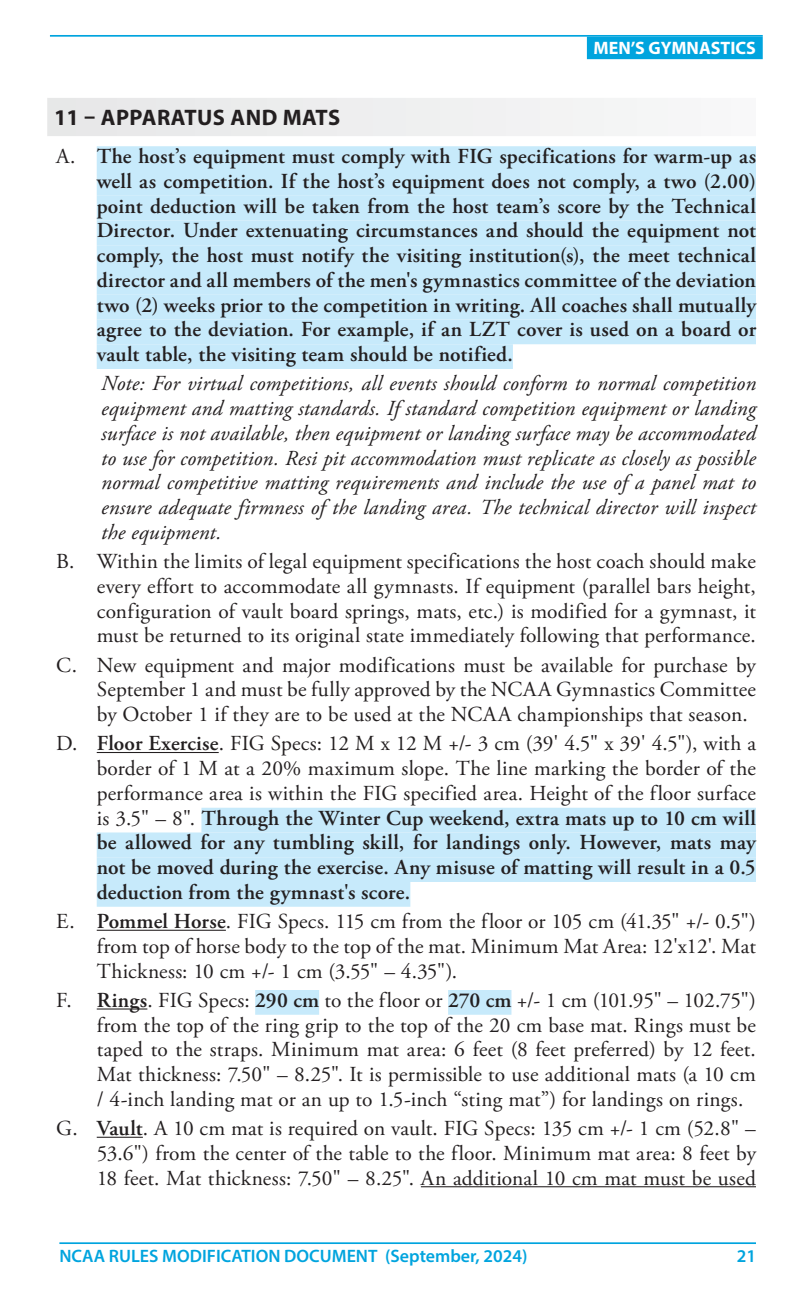
<style>
.page{position:relative;width:810px;height:1296px;background:#fff}
.page>*{position:absolute;margin:0;border:0;box-sizing:border-box;transform-origin:0 0}
.SectSubhead{font:700 22.5px "Myriad Pro";letter-spacing:.02em;color:#231f20}
.t1{font:21.38px/24.8px "Adobe Garamond Pro";letter-spacing:.01em;color:#231f20;text-align:justify}
.t2{font:600 21.38px/24.8px "Adobe Garamond Pro";letter-spacing:.015em;color:#231f20;text-align:justify}
.BodyStart1{font:italic 21.38px/24.8px "Adobe Garamond Pro";letter-spacing:.01em;color:#231f20;text-align:justify}
.t3{font:600 18px "Myriad Pro";color:#00a4de}
.t4{font:700 18px "Myriad Pro";color:#fff}
.s1{font-weight:400}
.s2{font-weight:600}
</style>
<div class="page">
<hr style="left:59px;top:1242px;width:697px;height:2px;background:#00a4de">
<hr style="left:50px;top:35px;width:713px;height:2px;background:#00a4de">
<div style="left:587px;top:37px;width:176px;height:22px;background:#00a4de"></div>
<div style="left:47px;top:98px;width:709px;height:38px;background:#eeeff0"></div>
<div style="left:97px;top:146px;width:659px;height:25px;background:#c7eafb"></div>
<div style="left:97px;top:171px;width:659px;height:25px;background:#c7eafb"></div>
<div style="left:97px;top:196px;width:659px;height:24px;background:#c7eafb"></div>
<div style="left:97px;top:220px;width:659px;height:25px;background:#c7eafb"></div>
<div style="left:97px;top:245px;width:659px;height:25px;background:#c7eafb"></div>
<div style="left:97px;top:270px;width:659px;height:25px;background:#c7eafb"></div>
<div style="left:97px;top:295px;width:659px;height:25px;background:#c7eafb"></div>
<div style="left:97px;top:320px;width:659px;height:24px;background:#c7eafb"></div>
<div style="left:97px;top:344px;width:416px;height:25px;background:#c7eafb"></div>
<hr style="left:97px;top:752px;width:122px;height:1px;background:#231f20">
<div style="left:201px;top:808px;width:555px;height:25px;background:#c7eafb"></div>
<div style="left:97px;top:833px;width:659px;height:24px;background:#c7eafb"></div>
<div style="left:97px;top:857px;width:659px;height:25px;background:#c7eafb"></div>
<div style="left:97px;top:882px;width:313px;height:25px;background:#c7eafb"></div>
<hr style="left:97px;top:930px;width:129px;height:1px;background:#231f20">
<hr style="left:97px;top:1008px;width:50px;height:2px;background:#231f20">
<div style="left:255px;top:990px;width:64px;height:25px;background:#c7eafb"></div>
<div style="left:448px;top:990px;width:63px;height:25px;background:#c7eafb"></div>
<hr style="left:97px;top:1137px;width:46px;height:1px;background:#231f20">
<hr style="left:421px;top:1186px;width:335px;height:1px;background:#231f20">
<p class="t4" style="left:594px;top:36px;width:164px">MEN’S GYMNASTICS</p>
<p class="SectSubhead" style="left:54px;top:103px;width:288px">11 – APPARATUS AND MATS</p>
<p class="t2" style="left:97px;top:144px;width:661px;text-indent:-40px"><span class="s1">A.</span> The host’s equipment must comply with FIG specifications for warm-up as well as competition. If the host’s equipment does not comply, a two (2.00) point deduction will be taken from the host team’s score by the Technical Director. Under extenuating circumstances and should the equipment not comply, the host must notify the visiting institution(s), the meet technical director and all members of the men's gymnastics committee of the deviation two (2) weeks prior to the competition in writing. All coaches shall mutually agree to the deviation. For example, if an LZT cover is used on a board or vault table, the visiting team should be notified.</p>
<p class="BodyStart1" style="left:101px;top:372px;width:656px">Note: For virtual competitions, all events should conform to normal competition equipment and matting standards. If standard competition equipment or landing surface is not available, then equipment or landing surface may be accommodated to use for competition. Resi pit accommodation must replicate as closely as possible normal competitive matting requirements and include the use of a panel mat to ensure adequate firmness of the landing area. The technical director will inspect the equipment.</p>
<p class="t1" style="left:97px;top:550px;width:661px;text-indent:-40px">B. Within the limits of legal equipment specifications the host coach should make every effort to accommodate all gymnasts. If equipment (parallel bars height, configuration of vault board springs, mats, etc.) is modified for a gymnast, it must be returned to its original state immediately following that performance.</p>
<p class="t1" style="left:97px;top:653px;width:661px;text-indent:-40px">C. New equipment and major modifications must be available for purchase by September 1 and must be fully approved by the NCAA Gymnastics Committee by October 1 if they are to be used at the NCAA championships that season.</p>
<p class="t2" style="left:97px;top:731px;width:661px;text-indent:-40px"><span class="s1">D.</span> Floor Exercise<span class="s1">. FIG Specs: 12 M x 12 M +/- 3 cm (39' 4.5" x 39' 4.5"), with a border of 1 M at a 20% maximum slope. The line marking the border of the performance area is within the FIG specified area. Height of the floor surface is 3.5" – 8".</span> Through the Winter Cup weekend, extra mats up to 10 cm will be allowed for any tumbling skill, for landings only. However, mats may not be moved during the exercise. Any misuse of matting will result in a 0.5 deduction from the gymnast's score.</p>
<p class="t1" style="left:97px;top:910px;width:661px;text-indent:-40px">E. <span class="s2">Pommel Horse</span>. FIG Specs. 115 cm from the floor or 105 cm (41.35" +/- 0.5") from top of horse body to the top of the mat. Minimum Mat Area: 12'x12'. Mat Thickness: 10 cm +/- 1 cm (3.55" – 4.35").</p>
<p class="t1" style="left:97px;top:988px;width:661px;text-align:left;text-indent:-40px">F. <span class="s2">Rings</span>. FIG Specs: <span class="s2">290 cm</span> to the floor or <span class="s2">270 cm</span> +/- 1 cm (101.95" – 102.75") from the top of the ring grip to the top of the 20 cm base mat. Rings must be taped to the straps. Minimum mat area: 6 feet (8 feet preferred) by 12 feet.<br>Mat thickness: 7.50" – 8.25". It is permissible to use additional mats (a 10 cm / 4-inch landing mat or an up to 1.5-inch “sting mat”) for landings on rings.</p>
<p class="t1" style="left:97px;top:1117px;width:661px;text-indent:-40px">G. <span class="s2">Vault</span>. A 10 cm mat is required on vault. FIG Specs: 135 cm +/- 1 cm (52.8" – 53.6") from the center of the table to the floor. Minimum mat area: 8 feet by 18 feet. Mat thickness: 7.50" – 8.25". An additional 10 cm mat must be used</p>
<p class="t3" style="left:59px;top:1245px;width:470px">NCAA RULES MODIFICATION DOCUMENT (September, 2024)</p>
<p class="t3" style="left:737px;top:1245px;width:21px">21</p>
</div>
